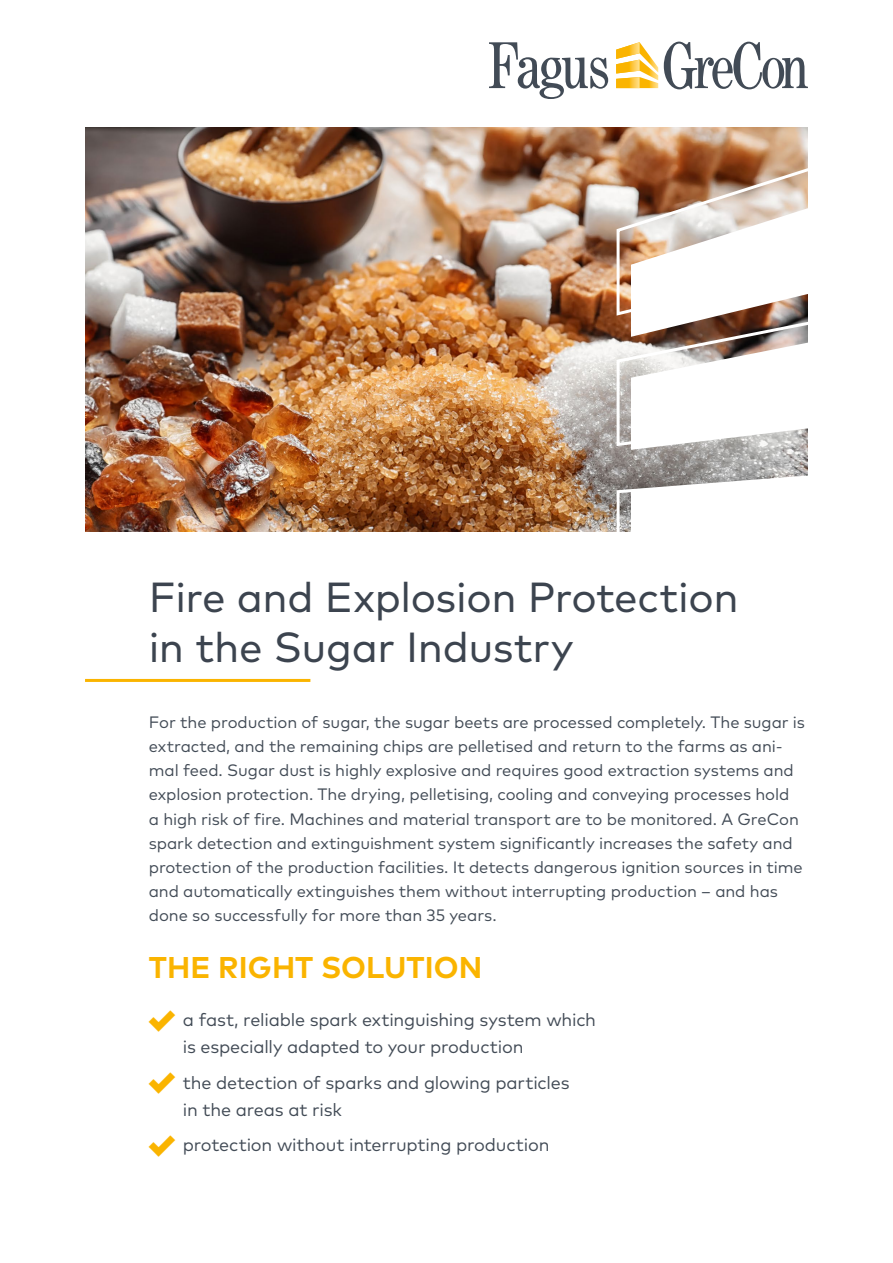
<style>
.page{position:relative;width:893px;height:1263px;background:#fff}
.page>*{position:absolute;margin:0;border:0;box-sizing:border-box;transform-origin:0 0}
.t1{font:42px/50.4px "Mark Pro";letter-spacing:-.01em;color:#3c444f}
.t2{font:700 30px "Mark Pro";letter-spacing:.005em;color:#fab400}
.t3{font:18px/27px "Mark Pro";letter-spacing:-.01em;color:#424b56}
.t4{font:16.5px/24px "Mark Pro";letter-spacing:-.005em;color:#424b56}
.s1{font-family:"open iconic";font-size:27px;color:#fab400}
</style>
<div class="page">
<img style="left:85px;top:128px;width:723px;height:403px">
<hr style="left:85px;top:679px;width:225px;height:3px;background:#fab400">
<svg style="left:664px;top:42px;width:144px;height:47px"></svg>
<svg style="left:489px;top:42px;width:119px;height:57px"></svg>
<svg style="left:616px;top:42px;width:42px;height:46px"></svg>
<img style="left:615px;top:160px;width:193px;height:156px">
<svg style="left:631px;top:207px;width:177px;height:135px"></svg>
<svg style="left:615px;top:342px;width:193px;height:190px"></svg>
<h1 class="t1" style="left:149px;top:568px;width:591px">Fire and Explosion Protection in the Sugar Industry</h1>
<p class="t4" style="left:149px;top:709px;width:658px">For the production of sugar, the sugar beets are processed completely. The sugar is extracted, and the remaining chips are pelletised and return to the farms as ani&shy;mal feed. Sugar dust is highly explosive and requires good extraction systems and explosion protection. The drying, pelletising, cooling and conveying processes hold<br>a high risk of fire. Machines and material transport are to be monitored. A GreCon spark detection and extinguishment system significantly increases the safety and protection of the production facilities. It detects dangerous ignition sources in time and automatically extinguishes them without interrupting production – and has done so successfully for more than 35 years.</p>
<h2 class="t2" style="left:149px;top:944px;width:335px">THE RIGHT SOLUTION</h2>
<p class="t3" style="left:183px;top:1005px;width:415px;text-indent:-34px"><span class="s1">4</span> a fast, reliable spark extinguishing system which is especially adapted to your production</p>
<p class="t3" style="left:183px;top:1067px;width:388px;text-indent:-34px"><span class="s1">4</span> the detection of sparks and glowing particles in the areas at risk</p>
<p class="t3" style="left:149px;top:1130px;width:402px"><span class="s1">4</span> protection without interrupting production</p>
</div>
